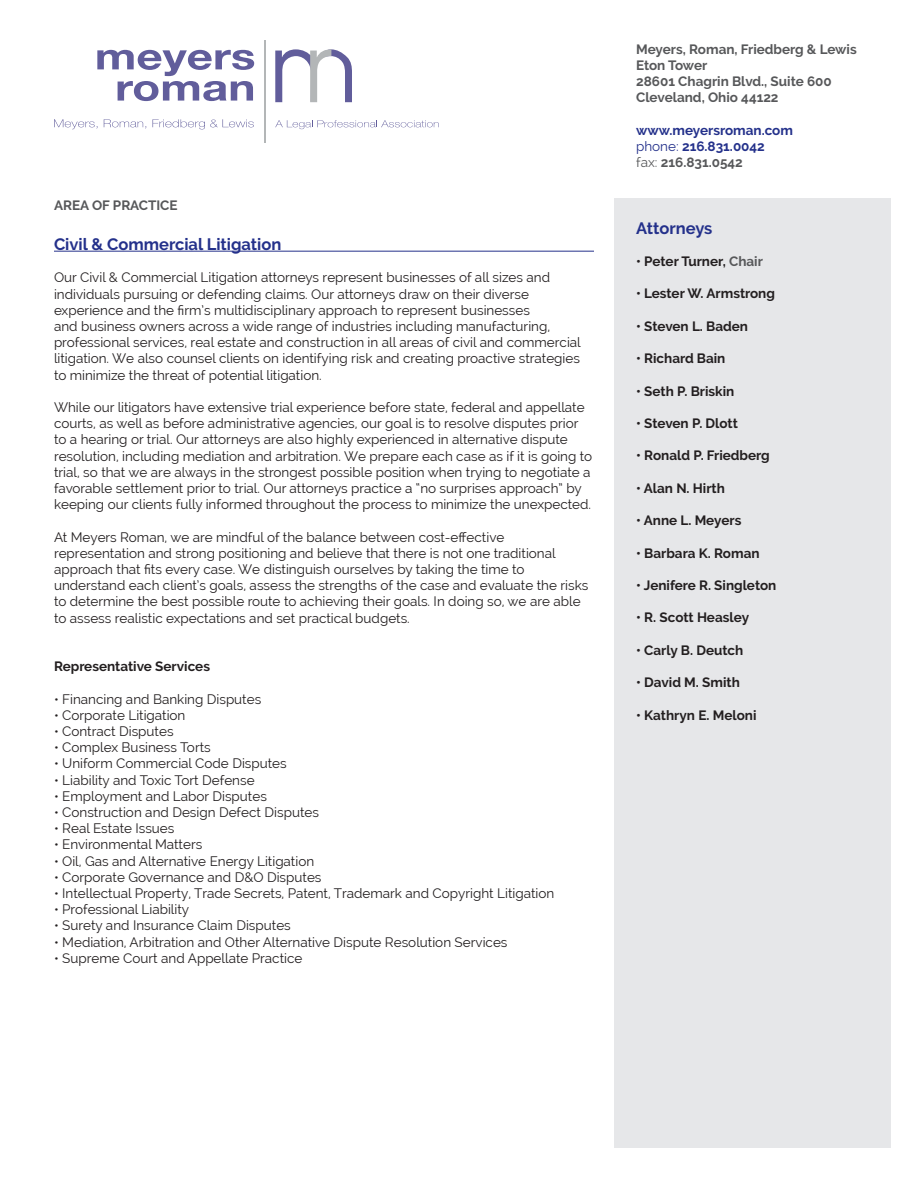
<style>
.page{position:relative;width:918px;height:1188px;background:#fff}
.page>*{position:absolute;margin:0;border:0;box-sizing:border-box;transform-origin:0 0}
.t1{font:700 16.5px "Raleway";color:#24318b}
.t2{font:13.5px/16.2px "Raleway";color:#231f20}
.t3{font:700 13.5px "Raleway";color:#231f20}
.t4{font:700 13.5px/16.2px "Raleway";color:#57585a}
.t5{font:700 13.5px/16.2px "Raleway";color:#24318b}
.s1{font-weight:400}
.s2{font-weight:400;color:#57585a}
.s3{color:#57585a}
</style>
<div class="page">
<svg style="left:275px;top:49px;width:77px;height:53px"></svg>
<svg style="left:97px;top:50px;width:157px;height:51px"></svg>
<svg style="left:54px;top:119px;width:44px;height:10px"></svg>
<svg style="left:104px;top:119px;width:42px;height:10px"></svg>
<svg style="left:153px;top:119px;width:101px;height:10px"></svg>
<svg style="left:275px;top:120px;width:164px;height:9px"></svg>
<hr style="left:264px;top:41px;width:2px;height:102px;background:#b3b6b7">
<hr style="left:54px;top:251px;width:540px;height:1px;background:#24318b">
<div style="left:615px;top:198px;width:276px;height:950px;background:#e6e7e9"></div>
<p class="t4" style="left:54px;top:198px;width:125px">AREA OF PRACTICE</p>
<p class="t1" style="left:54px;top:235px;width:229px">Civil &amp; Commercial Litigation</p>
<p class="t2" style="left:54px;top:269px;width:528px">Our Civil &amp; Commercial Litigation attorneys represent businesses of all sizes and individuals pursuing or defending claims. Our attorneys draw on their diverse experience and the firm’s multidisciplinary approach to represent businesses<br>and business owners across a wide range of industries including manufacturing, professional services, real estate and construction in all areas of civil and commercial litigation. We also counsel clients on identifying risk and creating proactive strategies to minimize the threat of potential litigation.</p>
<p class="t2" style="left:54px;top:399px;width:540px">While our litigators have extensive trial experience before state, federal and appellate courts, as well as before administrative agencies, our goal is to resolve disputes prior to a hearing or trial. Our attorneys are also highly experienced in alternative dispute resolution, including mediation and arbitration. We prepare each case as if it is going to trial, so that we are always in the strongest possible position when trying to negotiate a favorable settlement prior to trial. Our attorneys practice a “no surprises approach” by keeping our clients fully informed throughout the process to minimize the unexpected.</p>
<p class="t2" style="left:54px;top:529px;width:536px">At Meyers Roman, we are mindful of the balance between cost-effective representation and strong positioning and believe that there is not one traditional approach that fits every case. We distinguish ourselves by taking the time to understand each client’s goals, assess the strengths of the case and evaluate the risks to determine the best possible route to achieving their goals. In doing so, we are able to assess realistic expectations and set practical budgets.</p>
<p class="t3" style="left:54px;top:659px;width:158px">Representative Services</p>
<p class="t2" style="left:54px;top:691px;width:209px">• Financing and Banking Disputes</p>
<p class="t2" style="left:54px;top:707px;width:133px">• Corporate Litigation</p>
<p class="t2" style="left:54px;top:723px;width:121px">• Contract Disputes</p>
<p class="t2" style="left:54px;top:739px;width:158px">• Complex Business Torts</p>
<p class="t2" style="left:54px;top:755px;width:234px">• Uniform Commercial Code Disputes</p>
<p class="t2" style="left:54px;top:772px;width:202px">• Liability and Toxic Tort Defense</p>
<p class="t2" style="left:54px;top:788px;width:214px">• Employment and Labor Disputes</p>
<p class="t2" style="left:54px;top:804px;width:267px">• Construction and Design Defect Disputes</p>
<p class="t2" style="left:54px;top:820px;width:122px">• Real Estate Issues</p>
<p class="t2" style="left:54px;top:836px;width:150px">• Environmental Matters</p>
<p class="t2" style="left:54px;top:853px;width:262px">• Oil, Gas and Alternative Energy Litigation</p>
<p class="t2" style="left:54px;top:869px;width:269px">• Corporate Governance and D&amp;O Disputes</p>
<p class="t2" style="left:54px;top:885px;width:502px">• Intellectual Property, Trade Secrets, Patent, Trademark and Copyright Litigation</p>
<p class="t2" style="left:54px;top:901px;width:137px">• Professional Liability</p>
<p class="t2" style="left:54px;top:917px;width:238px">• Surety and Insurance Claim Disputes</p>
<p class="t2" style="left:54px;top:934px;width:455px">• Mediation, Arbitration and Other Alternative Dispute Resolution Services</p>
<p class="t2" style="left:54px;top:950px;width:250px">• Supreme Court and Appellate Practice</p>
<p class="t4" style="left:636px;top:41px;width:222px">Meyers, Roman, Friedberg &amp; Lewis<br>Eton Tower<br>28601 Chagrin Blvd., Suite 600<br>Cleveland, Ohio 44122</p>
<p class="t5" style="left:636px;top:122px;width:158px">www.meyersroman.com <span class="s1">phone:</span> 216.831.0042<br><span class="s2">fax:</span> <span class="s3">216.831.0542</span></p>
<p class="t1" style="left:636px;top:218px;width:78px">Attorneys</p>
<p class="t3" style="left:636px;top:254px;width:128px">• Peter Turner, <span class="s3">Chair</span></p>
<p class="t3" style="left:636px;top:286px;width:140px">• Lester W. Armstrong</p>
<p class="t3" style="left:636px;top:318px;width:113px">• Steven L. Baden</p>
<p class="t3" style="left:636px;top:351px;width:91px">• Richard Bain</p>
<p class="t3" style="left:636px;top:383px;width:100px">• Seth P. Briskin</p>
<p class="t3" style="left:636px;top:416px;width:103px">• Steven P. Dlott</p>
<p class="t3" style="left:636px;top:448px;width:135px">• Ronald P. Friedberg</p>
<p class="t3" style="left:636px;top:480px;width:90px">• Alan N. Hirth</p>
<p class="t3" style="left:636px;top:513px;width:107px">• Anne L. Meyers</p>
<p class="t3" style="left:636px;top:545px;width:125px">• Barbara K. Roman</p>
<p class="t3" style="left:636px;top:578px;width:142px">• Jenifere R. Singleton</p>
<p class="t3" style="left:636px;top:610px;width:115px">• R. Scott Heasley</p>
<p class="t3" style="left:636px;top:642px;width:109px">• Carly B. Deutch</p>
<p class="t3" style="left:636px;top:675px;width:105px">• David M. Smith</p>
<p class="t3" style="left:636px;top:707px;width:122px">• Kathryn E. Meloni</p>
</div>
